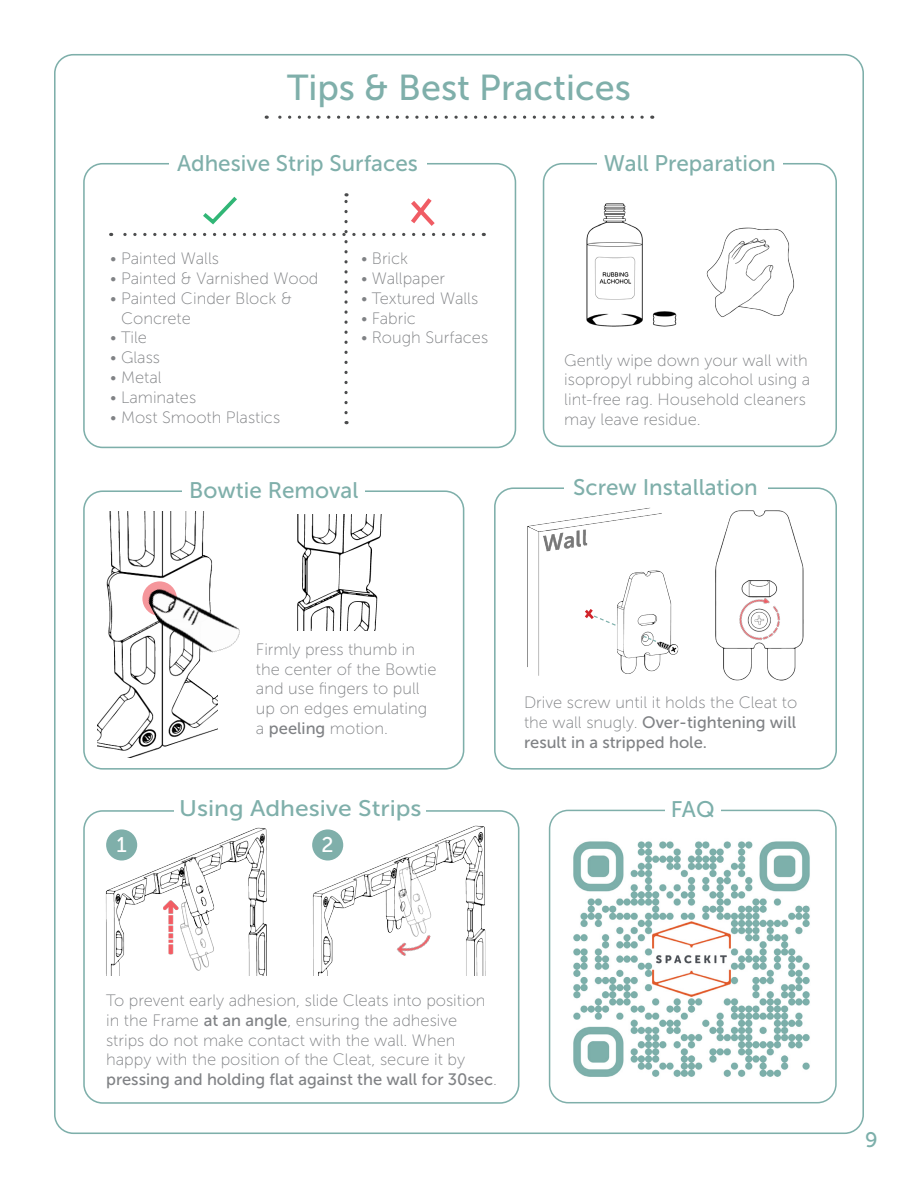
<style>
.page{position:relative;width:918px;height:1188px;background:#fff}
.page>*{position:absolute;margin:0;border:0;box-sizing:border-box;transform-origin:0 0}
.t1{font:36px "Museo Sans 500";color:#7fafaa}
.t2{font:22.5px "Museo Sans 500";color:#7fafaa}
.t3{font:22.5px "Museo Sans 500";color:#7fafaa;scale:1.09 1}
.t4{font:22.5px "Museo Sans 500";color:#7cafaa}
.t5{font:21.15px "Museo Sans 500";color:#fff}
.t6{font:21px "Museo Sans 500";color:#7cafaa}
.t7{font:16.5px/19.8px "Museo Sans 100";color:#808285}
.s1{font-family:"Museo Sans 500"}
</style>
<div class="page">
<svg style="left:266px;top:116px;width:376px;height:3px"></svg>
<div style="left:83px;top:810px;width:436px;height:294px;border:2px solid #7eafaa;border-radius:19px"></div>
<div style="left:175px;top:799px;width:251px;height:22px;background:#fff"></div>
<div style="left:494px;top:487px;width:343px;height:283px;border:2px solid #7eafaa;border-radius:19px"></div>
<img style="left:499px;top:495px;width:154px;height:181px">
<svg style="left:582px;top:606px;width:35px;height:21px"></svg>
<svg style="left:642px;top:635px;width:11px;height:8px"></svg>
<img style="left:653px;top:510px;width:151px;height:171px">
<img style="left:715px;top:576px;width:88px;height:88px">
<div style="left:564px;top:479px;width:203px;height:17px;background:#fff"></div>
<div style="left:543px;top:163px;width:294px;height:284px;border:2px solid #7eafaa;border-radius:19px"></div>
<div style="left:597px;top:154px;width:186px;height:18px;background:#fff"></div>
<img style="left:706px;top:227px;width:89px;height:90px">
<img style="left:586px;top:203px;width:91px;height:124px">
<div style="left:83px;top:490px;width:381px;height:280px;border:2px solid #7eafaa;border-radius:19px"></div>
<div style="left:183px;top:482px;width:182px;height:17px;background:#fff"></div>
<img style="left:98px;top:511px;width:119px;height:246px">
<svg style="left:142px;top:581px;width:35px;height:35px"></svg>
<img style="left:145px;top:555px;width:95px;height:129px">
<img style="left:297px;top:515px;width:85px;height:116px">
<div style="left:83px;top:163px;width:433px;height:285px;border:2px solid #7eafaa;border-radius:19px"></div>
<div style="left:169px;top:154px;width:257px;height:18px;background:#fff"></div>
<svg style="left:111px;top:193px;width:362px;height:220px"></svg>
<div style="left:549px;top:810px;width:288px;height:293px;border:2px solid #7fafaa;border-radius:19px"></div>
<img style="left:573px;top:841px;width:237px;height:236px">
<div style="left:665px;top:800px;width:55px;height:18px;background:#fff"></div>
<img style="left:105px;top:827px;width:162px;height:148px">
<img style="left:161px;top:899px;width:19px;height:59px">
<img style="left:312px;top:825px;width:174px;height:150px">
<img style="left:388px;top:864px;width:58px;height:76px">
<img style="left:392px;top:925px;width:40px;height:36px">
<div style="left:106px;top:829px;width:31px;height:32px;background:#7fafaa;border-radius:50%"></div>
<div style="left:312px;top:829px;width:31px;height:32px;background:#7fafaa;border-radius:50%"></div>
<p class="t1" style="left:287px;top:68px;width:345px">Tips &amp; Best Practices</p>
<p class="t2" style="left:177px;top:151px;width:243px">Adhesive Strip Surfaces</p>
<p class="t7" style="left:110px;top:249px;width:110px">• Painted Walls</p>
<p class="t7" style="left:110px;top:269px;width:210px">• Painted &amp; Varnished Wood</p>
<p class="t7" style="left:121px;top:288px;width:172px;text-indent:-11px">• Painted Cinder Block &amp;<br>Concrete</p>
<p class="t7" style="left:110px;top:328px;width:38px">• Tile</p>
<p class="t7" style="left:110px;top:348px;width:51px">• Glass</p>
<p class="t7" style="left:110px;top:368px;width:53px">• Metal</p>
<p class="t7" style="left:110px;top:387px;width:87px">• Laminates</p>
<p class="t7" style="left:110px;top:407px;width:172px">• Most Smooth Plastics</p>
<p class="t7" style="left:361px;top:249px;width:49px">• Brick</p>
<p class="t7" style="left:361px;top:269px;width:86px">• Wallpaper</p>
<p class="t7" style="left:361px;top:288px;width:119px">• Textured Walls</p>
<p class="t7" style="left:361px;top:308px;width:57px">• Fabric</p>
<p class="t7" style="left:361px;top:328px;width:129px">• Rough Surfaces</p>
<p class="t2" style="left:189px;top:478px;width:171px">Bowtie Removal</p>
<p class="t2" style="left:604px;top:151px;width:173px">Wall Preparation</p>
<p class="t7" style="left:564px;top:350px;width:248px">Gently wipe down your wall with isopropyl rubbing alcohol using a lint-free rag. Household cleaners may leave residue.</p>
<p class="t2" style="left:573px;top:475px;width:186px">Screw Installation</p>
<p class="t7" style="left:256px;top:639px;width:182px">Firmly press thumb in the center of the Bowtie and use fingers to pull up on edges emulating a <span class="s1">peeling</span> motion.</p>
<p class="t3" style="left:179px;top:796px;width:224px">Using Adhesive Strips</p>
<p class="t5" style="left:117px;top:833px;width:12px">1</p>
<p class="t5" style="left:322px;top:833px;width:14px">2</p>
<p class="t7" style="left:524px;top:693px;width:275px;text-align:justify">Drive screw until it holds the Cleat to the wall snugly. <span class="s1">Over-tightening will result in a stripped hole.</span></p>
<p class="t4" style="left:671px;top:797px;width:45px">FAQ</p>
<p class="t7" style="left:106px;top:991px;width:392px">To prevent early adhesion, slide Cleats into position in the Frame <span class="s1">at an angle</span>, ensuring the adhesive strips do not make contact with the wall. When happy with the position of the Cleat, secure it by <span class="s1">pressing and holding flat against the wall for 30sec</span>.</p>
<p class="t6" style="left:865px;top:1128px;width:14px">9</p>
</div>
